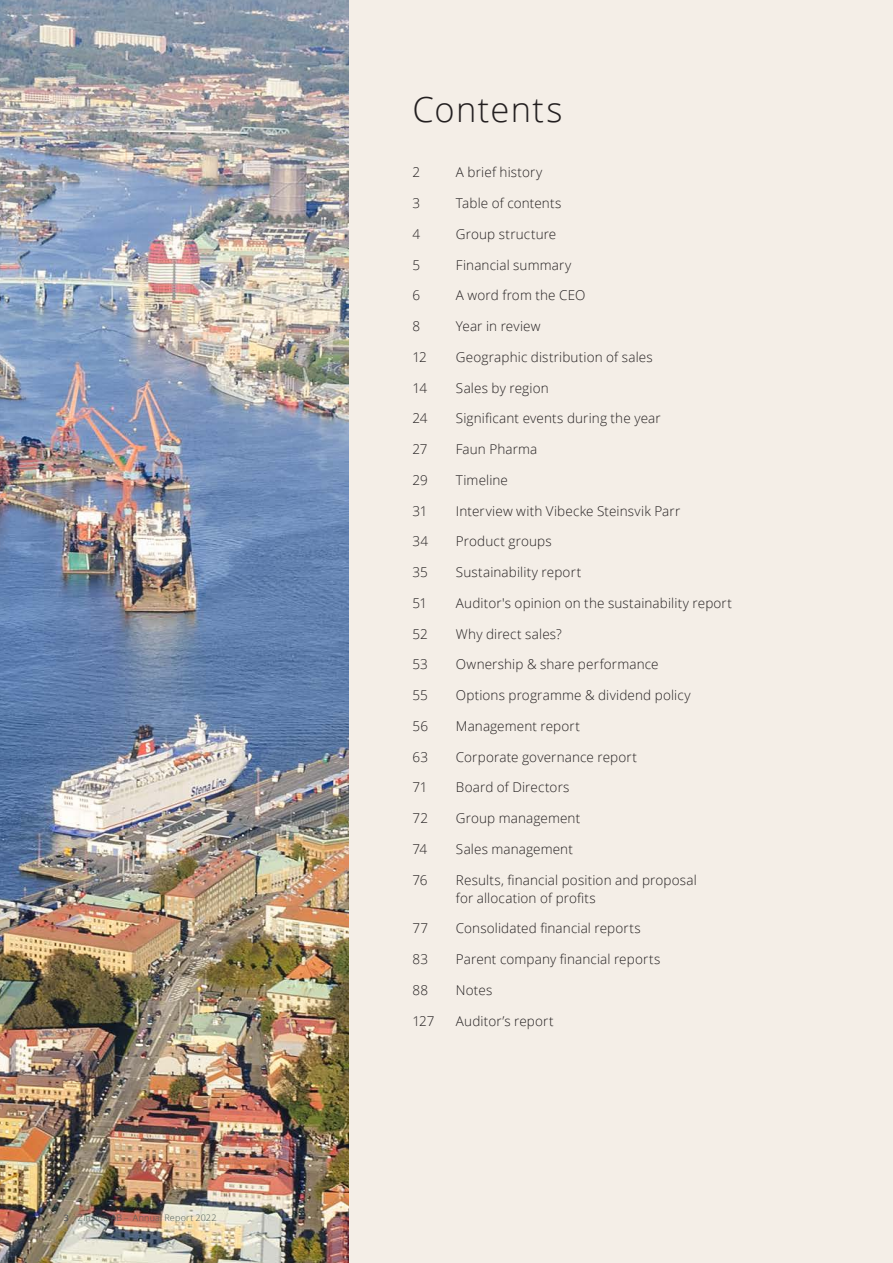
<style>
.page{position:relative;width:893px;height:1263px;background:#fff}
.page>*{position:absolute;margin:0;border:0;box-sizing:border-box;transform-origin:0 0}
.Heading_23_27{font:300 34.5px "Open Sans";letter-spacing:.04em;color:#231f20}
.Body_copy_9_12{font:300 13.5px/18px "Open Sans";letter-spacing:.01em;color:#231f20}
.t1{font:300 9px "Open Sans";letter-spacing:.025em;color:#535f57}
.s1{font-weight:600;color:#57585a}
</style>
<div class="page">
<div style="left:341px;top:0;width:552px;height:1263px;background:#f4eee7"></div>
<img style="left:0;top:0;width:349px;height:1263px">
<p class="t1" style="left:64px;top:1211px;width:154px"><span class="s1">3</span> Zinzino AB – Annual Report 2022</p>
<p class="Heading_23_27" style="left:413px;top:86px;width:151px">Contents</p>
<p class="Body_copy_9_12" style="left:412px;top:163px;width:9px">2</p>
<p class="Body_copy_9_12" style="left:456px;top:163px;width:88px">A brief history</p>
<p class="Body_copy_9_12" style="left:412px;top:194px;width:9px">3</p>
<p class="Body_copy_9_12" style="left:456px;top:194px;width:107px">Table of contents</p>
<p class="Body_copy_9_12" style="left:412px;top:224px;width:9px">4</p>
<p class="Body_copy_9_12" style="left:456px;top:224px;width:102px">Group structure</p>
<p class="Body_copy_9_12" style="left:412px;top:255px;width:9px">5</p>
<p class="Body_copy_9_12" style="left:456px;top:255px;width:117px">Financial summary</p>
<p class="Body_copy_9_12" style="left:412px;top:286px;width:9px">6</p>
<p class="Body_copy_9_12" style="left:456px;top:286px;width:131px">A word from the CEO</p>
<p class="Body_copy_9_12" style="left:412px;top:317px;width:9px">8</p>
<p class="Body_copy_9_12" style="left:456px;top:317px;width:86px">Year in review</p>
<p class="Body_copy_9_12" style="left:412px;top:347px;width:16px">12</p>
<p class="Body_copy_9_12" style="left:456px;top:347px;width:198px">Geographic distribution of sales</p>
<p class="Body_copy_9_12" style="left:412px;top:378px;width:16px">14</p>
<p class="Body_copy_9_12" style="left:456px;top:378px;width:94px">Sales by region</p>
<p class="Body_copy_9_12" style="left:412px;top:409px;width:17px">24</p>
<p class="Body_copy_9_12" style="left:456px;top:409px;width:206px">Significant events during the year</p>
<p class="Body_copy_9_12" style="left:412px;top:440px;width:17px">27</p>
<p class="Body_copy_9_12" style="left:456px;top:440px;width:83px">Faun Pharma</p>
<p class="Body_copy_9_12" style="left:412px;top:471px;width:17px">29</p>
<p class="Body_copy_9_12" style="left:456px;top:471px;width:54px">Timeline</p>
<p class="Body_copy_9_12" style="left:412px;top:501px;width:17px">31</p>
<p class="Body_copy_9_12" style="left:456px;top:501px;width:226px">Interview with Vibecke Steinsvik Parr</p>
<p class="Body_copy_9_12" style="left:412px;top:532px;width:17px">34</p>
<p class="Body_copy_9_12" style="left:456px;top:532px;width:97px">Product groups</p>
<p class="Body_copy_9_12" style="left:412px;top:563px;width:17px">35</p>
<p class="Body_copy_9_12" style="left:456px;top:563px;width:127px">Sustainability report</p>
<p class="Body_copy_9_12" style="left:412px;top:594px;width:16px">51</p>
<p class="Body_copy_9_12" style="left:456px;top:594px;width:278px">Auditor's opinion on the sustainability report</p>
<p class="Body_copy_9_12" style="left:412px;top:624px;width:17px">52</p>
<p class="Body_copy_9_12" style="left:456px;top:624px;width:107px">Why direct sales?</p>
<p class="Body_copy_9_12" style="left:412px;top:655px;width:17px">53</p>
<p class="Body_copy_9_12" style="left:456px;top:655px;width:204px">Ownership &amp; share performance</p>
<p class="Body_copy_9_12" style="left:412px;top:686px;width:17px">55</p>
<p class="Body_copy_9_12" style="left:456px;top:686px;width:236px">Options programme &amp; dividend policy</p>
<p class="Body_copy_9_12" style="left:412px;top:717px;width:17px">56</p>
<p class="Body_copy_9_12" style="left:456px;top:717px;width:126px">Management report</p>
<p class="Body_copy_9_12" style="left:412px;top:747px;width:17px">63</p>
<p class="Body_copy_9_12" style="left:456px;top:747px;width:183px">Corporate governance report</p>
<p class="Body_copy_9_12" style="left:412px;top:778px;width:17px">71</p>
<p class="Body_copy_9_12" style="left:456px;top:778px;width:115px">Board of Directors</p>
<p class="Body_copy_9_12" style="left:412px;top:809px;width:17px">72</p>
<p class="Body_copy_9_12" style="left:456px;top:809px;width:126px">Group management</p>
<p class="Body_copy_9_12" style="left:412px;top:840px;width:16px">74</p>
<p class="Body_copy_9_12" style="left:456px;top:840px;width:118px">Sales management</p>
<p class="Body_copy_9_12" style="left:412px;top:870px;width:17px">76</p>
<p class="Body_copy_9_12" style="left:456px;top:870px;width:242px">Results, financial position and proposal for allocation of profits</p>
<p class="Body_copy_9_12" style="left:412px;top:919px;width:17px">77</p>
<p class="Body_copy_9_12" style="left:456px;top:919px;width:186px">Consolidated financial reports</p>
<p class="Body_copy_9_12" style="left:412px;top:950px;width:17px">83</p>
<p class="Body_copy_9_12" style="left:456px;top:950px;width:206px">Parent company financial reports</p>
<p class="Body_copy_9_12" style="left:412px;top:981px;width:17px">88</p>
<p class="Body_copy_9_12" style="left:456px;top:981px;width:38px">Notes</p>
<p class="Body_copy_9_12" style="left:412px;top:1011px;width:24px">127</p>
<p class="Body_copy_9_12" style="left:456px;top:1011px;width:99px">Auditor’s report</p>
</div>
